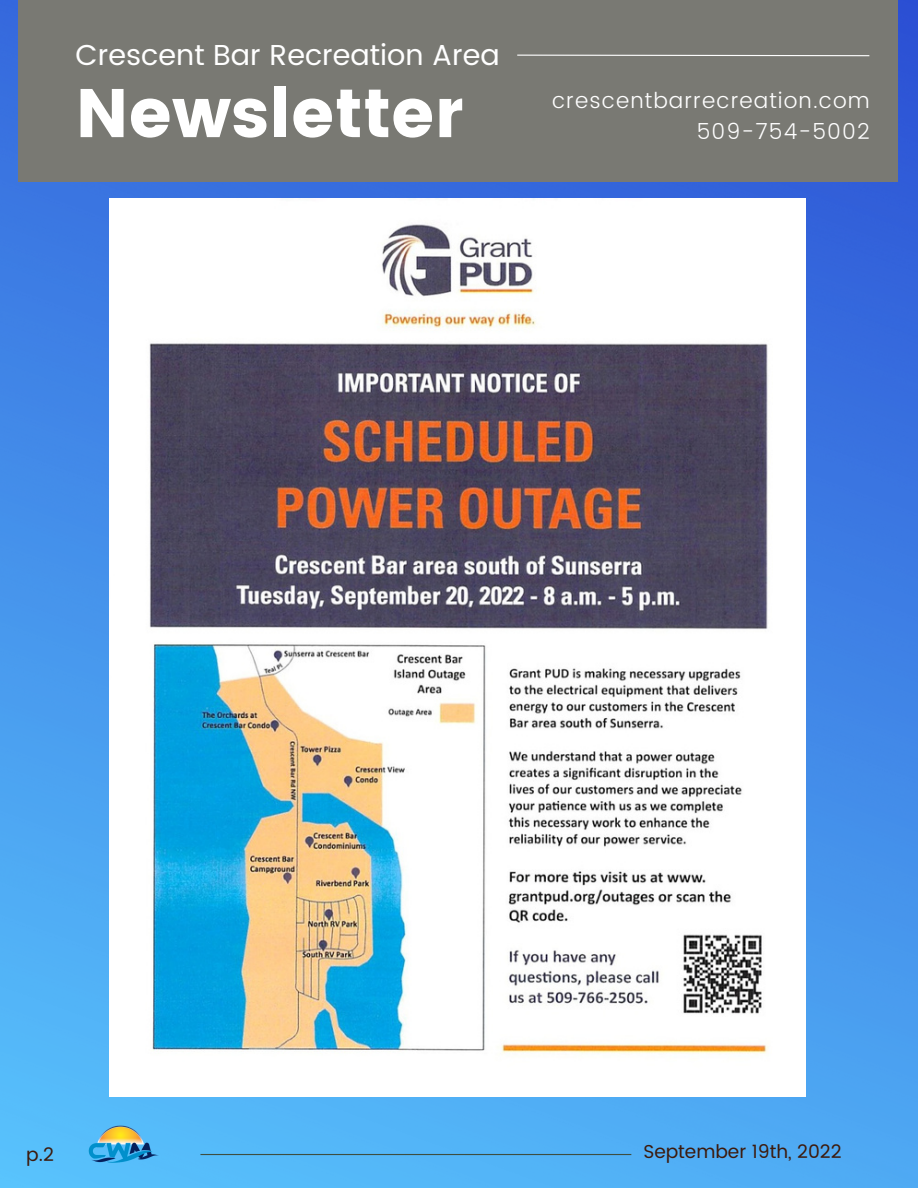
<style>
.page{position:relative;width:918px;height:1188px;background:#fff}
.page>*{position:absolute;margin:0;border:0;box-sizing:border-box;transform-origin:0 0}
.t1{font:68.4px "Poppins";color:#fff}
.t2{font:28.8px "Poppins";color:#fff}
.t3{font:300 21.9px/30.5px "Poppins";letter-spacing:.05em;color:#fff;text-align:right}
.t4{font:18.75px "Poppins";color:#3c1a0c}
</style>
<div class="page">
<img style="left:0;top:0;width:918px;height:1188px">
<div style="left:18px;top:0;width:880px;height:181px;background:#797973"></div>
<svg style="left:517px;top:54px;width:353px;height:3px"></svg>
<hr style="left:200px;top:1154px;width:431px;height:1px;background:#3e4e40">
<img style="left:87px;top:1125px;width:72px;height:39px">
<img style="left:109px;top:198px;width:697px;height:898px">
<h2 class="t2" style="left:75px;top:38px;width:426px">Crescent Bar Recreation Area</h2>
<h1 class="t1" style="left:75px;top:74px;width:389px">Newsletter</h1>
<p class="t3" style="left:552px;top:86px;width:319px">crescentbarrecreation.com<br>509-754-5002</p>
<p class="t4" style="left:26px;top:1143px;width:29px">p.2</p>
<p class="t4" style="left:643px;top:1141px;width:200px">September 19th, 2022</p>
</div>
